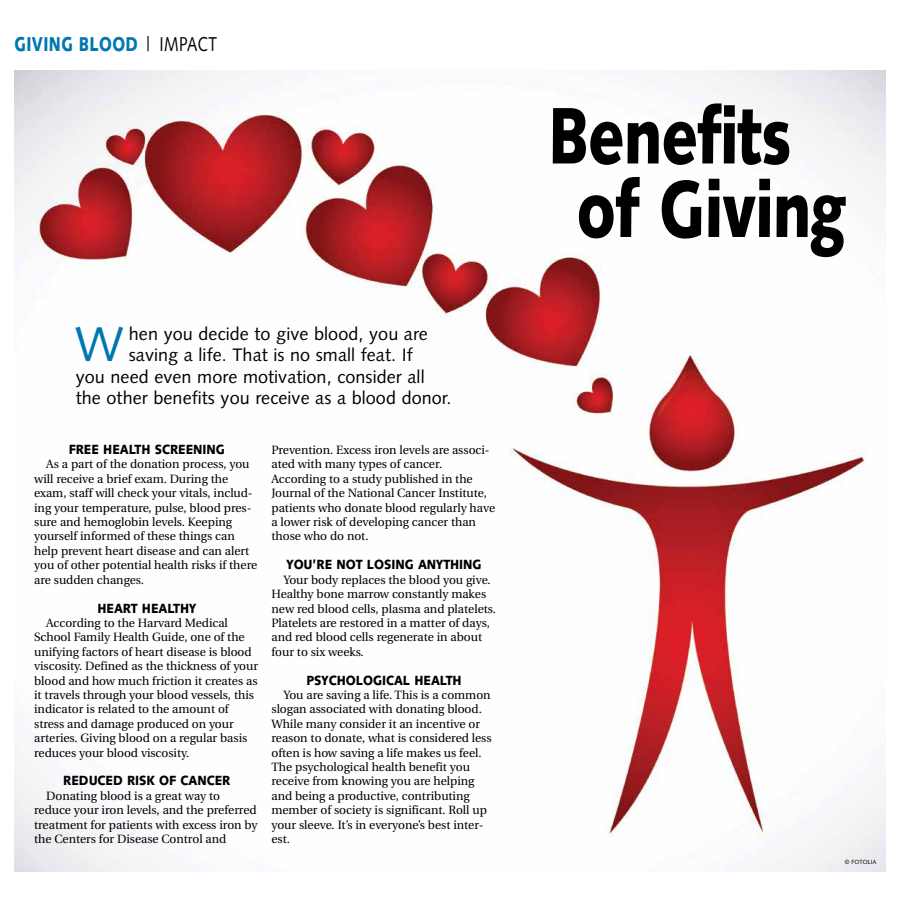
<style>
.page{position:relative;width:900px;height:908px;background:#fff}
.page>*{position:absolute;margin:0;border:0;box-sizing:border-box;transform-origin:0 0}
.t1{font:900 79.9px/73.4px "Syntax";letter-spacing:-.015em;color:#000;scale:.77 1}
.t2{font:48.6px "Syntax";color:#0077b1}
.t3{font:900 20px "Syntax";letter-spacing:.025em;color:#0077b1;scale:.77 1}
.t4{font:18px "Syntax";letter-spacing:.005em;color:#000}
.t5{font:900 13.3px "Syntax";letter-spacing:-.005em;color:#000;scale:.91 1}
.t6{font:12px/14.4px "Utopia";letter-spacing:-.005em;color:#000}
.t7{font:6px "Syntax";color:#000}
.s1{font-weight:400;color:#000}
</style>
<div class="page">
<img style="left:15px;top:70px;width:870px;height:801px">
<h3 class="t3" style="left:14px;top:32px;width:265px">GIVING BLOOD <span class="s1">| IMPACT</span></h3>
<h2 class="t2" style="left:75px;top:315px;width:50px">W</h2>
<h3 class="t4" style="left:129px;top:322px;width:301px">hen you decide to give blood, you are</h3>
<h3 class="t4" style="left:129px;top:344px;width:285px">saving a life. That is no small feat. If</h3>
<h3 class="t4" style="left:76px;top:366px;width:350px">you need even more motivation, consider all</h3>
<h3 class="t4" style="left:76px;top:387px;width:377px">the other benefits you receive as a blood donor.</h3>
<p class="t5" style="left:69px;top:441px;width:173px">FREE HEALTH SCREENING</p>
<p class="t6" style="left:34px;top:457px;width:225px;text-indent:12px">As a part of the donation process, you will receive a brief exam. During the exam, staff will check your vitals, includ&shy;ing your temperature, pulse, blood pres&shy;sure and hemoglobin levels. Keeping yourself informed of these things can help prevent heart disease and can alert you of other potential health risks if there are sudden changes.</p>
<p class="t5" style="left:97px;top:600px;width:110px">HEART HEALTHY</p>
<p class="t6" style="left:34px;top:615px;width:225px;text-indent:12px">According to the Harvard Medical School Family Health Guide, one of the unifying factors of heart disease is blood viscosity. Defined as the thickness of your blood and how much friction it creates as it travels through your blood vessels, this indicator is related to the amount of stress and damage produced on your arteries. Giving blood on a regular basis reduces your blood viscosity.</p>
<p class="t5" style="left:63px;top:772px;width:185px">REDUCED RISK OF CANCER</p>
<p class="t6" style="left:34px;top:788px;width:225px;text-indent:12px">Donating blood is a great way to reduce your iron levels, and the preferred treatment for patients with excess iron by the Centers for Disease Control and</p>
<p class="t6" style="left:272px;top:443px;width:225px">Prevention. Excess iron levels are associ&shy;ated with many types of cancer.<br>According to a study published in the Journal of the National Cancer Institute, patients who donate blood regularly have a lower risk of developing cancer than those who do not.</p>
<p class="t5" style="left:287px;top:556px;width:216px">YOU’RE NOT LOSING ANYTHING</p>
<p class="t6" style="left:272px;top:572px;width:226px;text-indent:12px">Your body replaces the blood you give.<br>Healthy bone marrow constantly makes new red blood cells, plasma and platelets.<br>Platelets are restored in a matter of days, and red blood cells regenerate in about four to six weeks.</p>
<p class="t5" style="left:307px;top:672px;width:172px">PSYCHOLOGICAL HEALTH</p>
<p class="t6" style="left:272px;top:687px;width:222px;text-indent:12px">You are saving a life. This is a common slogan associated with donating blood.<br>While many consider it an incentive or reason to donate, what is considered less often is how saving a life makes us feel.<br>The psychological health benefit you receive from knowing you are helping and being a productive, contributing member of society is significant. Roll up your sleeve. It’s in everyone’s best inter&shy;est.</p>
<h1 class="t1" style="left:576px;top:99px;width:352px;text-indent:-28px">Benefits of Giving</h1>
<p class="t7" style="left:845px;top:857px;width:33px">© FOTOLIA</p>
</div>
